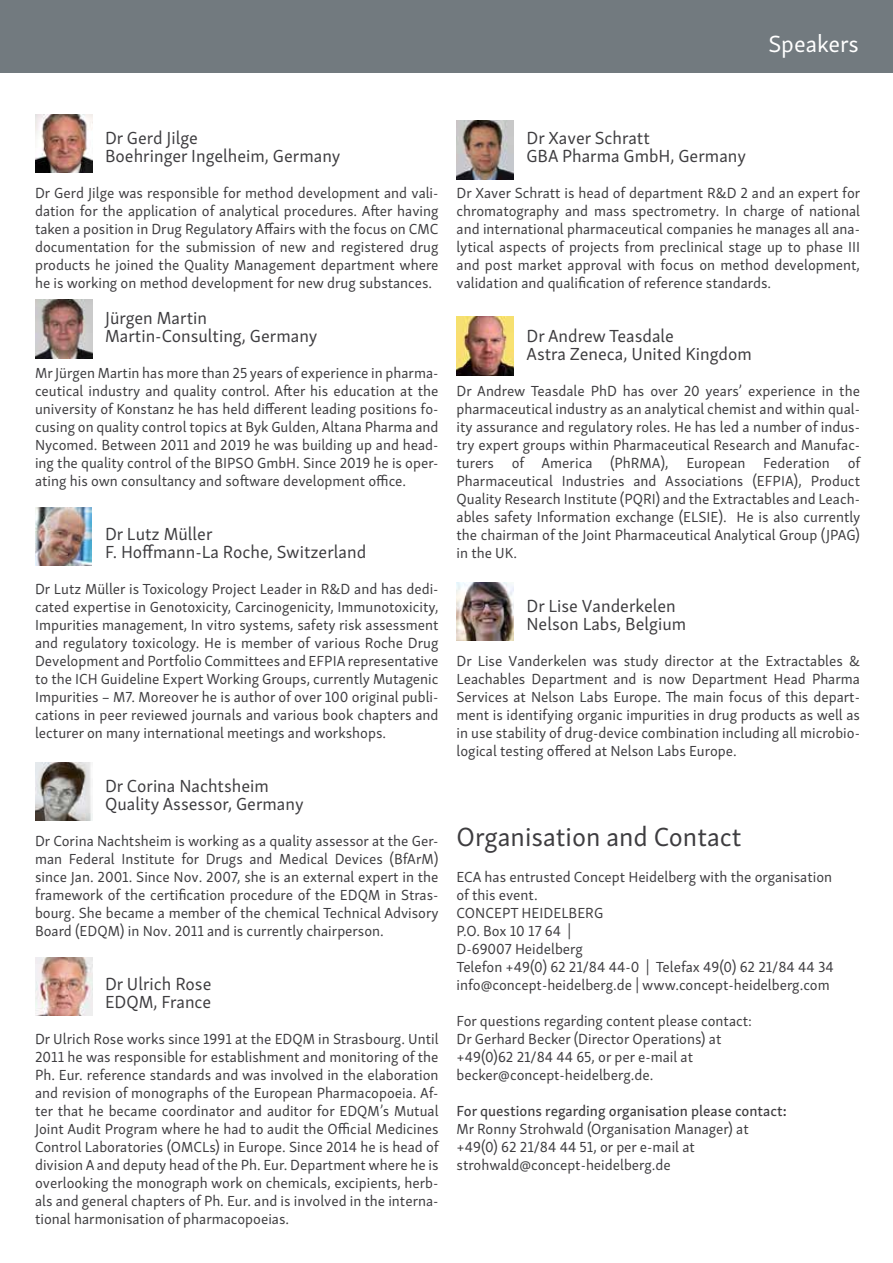
<style>
.page{position:relative;width:893px;height:1263px;background:#fff}
.page>*{position:absolute;margin:0;border:0;box-sizing:border-box;transform-origin:0 0}
.t1{font:27px "Skolar Sans Latn";color:#3e3d40}
.t2{font:24px "Skolar Sans Latn";color:#fff}
.t3{font:18px/18px "Skolar Sans Latn";color:#3e3d40}
.t4{font:15px/18px "Skolar Sans Latn";color:#3e3d40;text-align:justify}
.t5{font:15px "Skolar Sans Latn Me";color:#3e3d40}
.s1{font-family:"Skolar Sans Latn";font-weight:700}
</style>
<div class="page">
<div style="left:0;top:0;width:893px;height:72px;background:#727a7f"></div>
<img style="left:35px;top:115px;width:57px;height:58px">
<img style="left:35px;top:300px;width:57px;height:58px">
<img style="left:35px;top:507px;width:56px;height:59px">
<img style="left:35px;top:763px;width:57px;height:58px">
<img style="left:35px;top:957px;width:57px;height:59px">
<img style="left:457px;top:121px;width:57px;height:58px">
<img style="left:457px;top:317px;width:57px;height:58px">
<img style="left:457px;top:583px;width:57px;height:58px">
<h2 class="t2" style="left:768px;top:26px;width:92px">Speakers</h2>
<p class="t3" style="left:105px;top:127px;width:237px">Dr Gerd Jilge<br>Boehringer Ingelheim, Germany</p>
<p class="t4" style="left:35px;top:183px;width:405px">Dr Gerd Jilge was responsible for method development and vali&shy;dation for the application of analytical procedures. After having taken a position in Drug Regulatory Affairs with the focus on CMC documentation for the submission of new and registered drug products he joined the Quality Management department where he is working on method development for new drug substances.</p>
<p class="t3" style="left:105px;top:307px;width:214px">Jürgen Martin<br>Martin-Consulting, Germany</p>
<p class="t4" style="left:35px;top:363px;width:405px">Mr Jürgen Martin has more than 25 years of experience in pharma&shy;ceutical industry and quality control. After his education at the university of Konstanz he has held different leading positions fo&shy;cusing on quality control topics at Byk Gulden, Altana Pharma and Nycomed. Between 2011 and 2019 he was building up and head&shy;ing the quality control of the BIPSO GmbH. Since 2019 he is oper&shy;ating his own consultancy and software development office.</p>
<p class="t3" style="left:105px;top:523px;width:263px">Dr Lutz Müller<br>F. Hoffmann-La Roche, Switzerland</p>
<p class="t4" style="left:35px;top:579px;width:405px">Dr Lutz Müller is Toxicology Project Leader in R&amp;D and has dedi&shy;cated expertise in Genotoxicity, Carcinogenicity, Immunotoxicity, Impurities management, In vitro systems, safety risk assessment and regulatory toxicology. He is member of various Roche Drug Development and Portfolio Committees and EFPIA representative to the ICH Guideline Expert Working Groups, currently Mutagenic Impurities – M7. Moreover he is author of over 100 original publi&shy;cations in peer reviewed journals and various book chapters and lecturer on many international meetings and workshops.</p>
<p class="t3" style="left:105px;top:775px;width:200px">Dr Corina Nachtsheim<br>Quality Assessor, Germany</p>
<p class="t4" style="left:35px;top:831px;width:405px">Dr Corina Nachtsheim is working as a quality assessor at the Ger&shy;man Federal Institute for Drugs and Medical Devices (BfArM) since Jan. 2001. Since Nov. 2007, she is an external expert in the framework of the certification procedure of the EDQM in Stras&shy;bourg. She became a member of the chemical Technical Advisory Board (EDQM) in Nov. 2011 and is currently chairperson.</p>
<p class="t3" style="left:105px;top:973px;width:108px">Dr Ulrich Rose<br>EDQM, France</p>
<p class="t4" style="left:35px;top:1029px;width:405px">Dr Ulrich Rose works since 1991 at the EDQM in Strasbourg. Until 2011 he was responsible for establishment and monitoring of the Ph. Eur. reference standards and was involved in the elaboration and revision of monographs of the European Pharmacopoeia. Af&shy;ter that he became coordinator and auditor for EDQM’s Mutual Joint Audit Program where he had to audit the Official Medicines Control Laboratories (OMCLs) in Europe. Since 2014 he is head of division A and deputy head of the Ph. Eur. Department where he is overlooking the monograph work on chemicals, excipients, herb&shy;als and general chapters of Ph. Eur. and is involved in the interna&shy;tional harmonisation of pharmacopoeias.</p>
<p class="t3" style="left:527px;top:127px;width:221px">Dr Xaver Schratt<br>GBA Pharma GmbH, Germany</p>
<p class="t4" style="left:457px;top:183px;width:405px">Dr Xaver Schratt is head of department R&amp;D 2 and an expert for chromatography and mass spectrometry. In charge of national and international pharmaceutical companies he manages all ana&shy;lytical aspects of projects from preclinical stage up to phase III and post market approval with focus on method development, validation and qualification of reference standards.</p>
<p class="t3" style="left:527px;top:325px;width:227px">Dr Andrew Teasdale<br>Astra Zeneca, United Kingdom</p>
<p class="t4" style="left:457px;top:381px;width:405px">Dr Andrew Teasdale PhD has over 20 years’ experience in the pharmaceutical industry as an analytical chemist and within qual&shy;ity assurance and regulatory roles. He has led a number of indus&shy;try expert groups within Pharmaceutical Research and Manufac&shy;turers of America (PhRMA), European Federation of Pharmaceutical Industries and Associations (EFPIA), Product Quality Research Institute (PQRI) and the Extractables and Leach&shy;ables safety Information exchange (ELSIE). He is also currently the chairman of the Joint Pharmaceutical Analytical Group (JPAG) in the UK.</p>
<p class="t3" style="left:527px;top:595px;width:161px">Dr Lise Vanderkelen<br>Nelson Labs, Belgium</p>
<p class="t4" style="left:457px;top:651px;width:405px">Dr Lise Vanderkelen was study director at the Extractables &amp; Leachables Department and is now Department Head Pharma Services at Nelson Labs Europe. The main focus of this depart&shy;ment is identifying organic impurities in drug products as well as in use stability of drug-device combination including all microbio&shy;logical testing offered at Nelson Labs Europe.</p>
<h1 class="t1" style="left:457px;top:816px;width:287px">Organisation and Contact</h1>
<p class="t4" style="left:457px;top:867px;width:379px;text-align:left">ECA has entrusted Concept Heidelberg with the organisation of this event.<br>CONCEPT HEIDELBERG<br>P.O. Box 10 17 64 |<br>D-69007 Heidelberg<br>Telefon +49(0) 62 21/84 44-0 | Telefax 49(0) 62 21/84 44 34 info@concept-heidelberg.de | www.concept-heidelberg.com</p>
<p class="t4" style="left:457px;top:1011px;width:297px;text-align:left">For questions regarding content please contact:<br>Dr Gerhard Becker (Director Operations) at +49(0)62 21/84 44 65, or per e-mail at becker@concept-heidelberg.de.</p>
<p class="t5" style="left:457px;top:1099px;width:332px">For questions regarding organisation please contact<span class="s1">:</span></p>
<p class="t4" style="left:457px;top:1119px;width:294px;text-align:left">Mr Ronny Strohwald (Organisation Manager) at +49(0) 62 21/84 44 51, or per e-mail at strohwald@concept-heidelberg.de</p>
</div>
